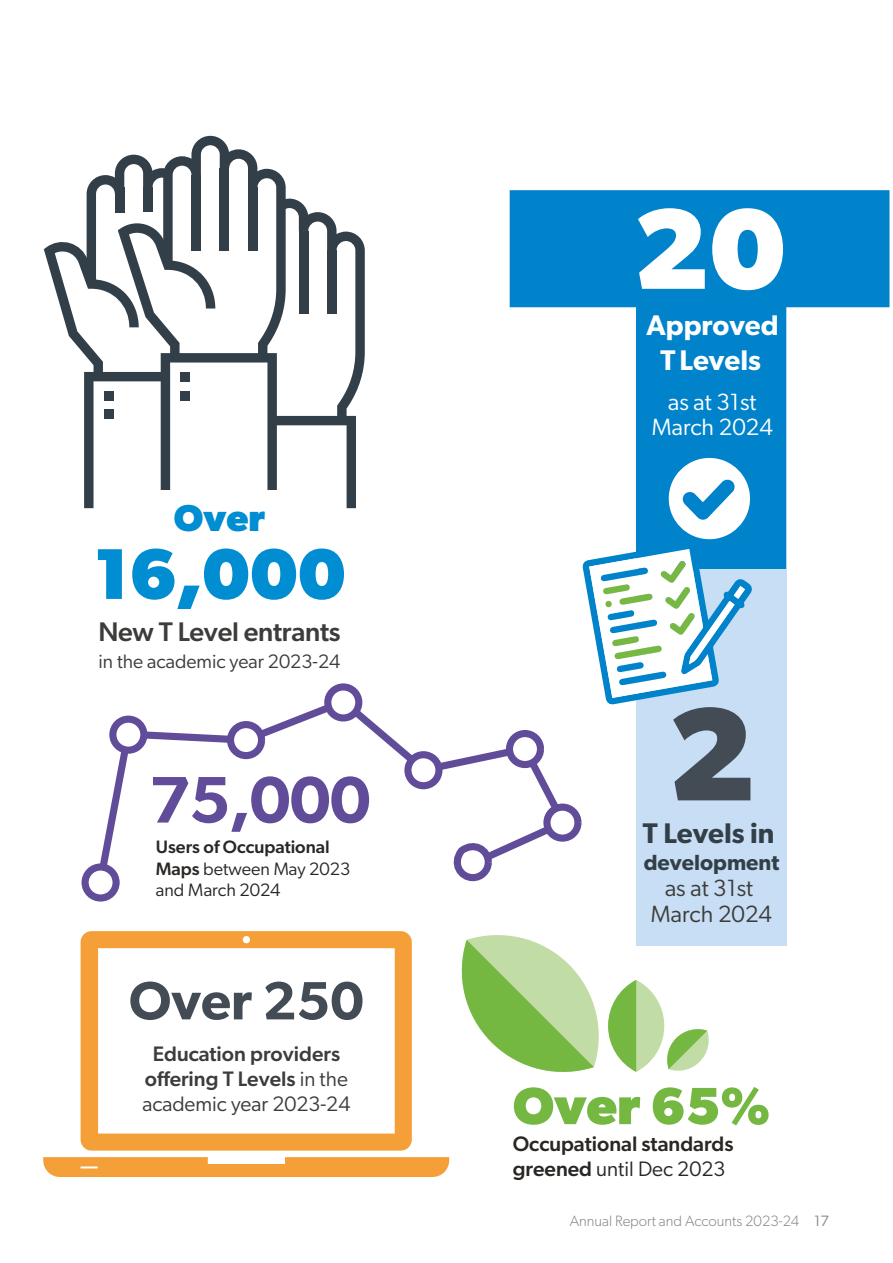
<style>
.page{position:relative;width:893px;height:1263px;background:#fff}
.page>*{position:absolute;margin:0;border:0;box-sizing:border-box;transform-origin:0 0}
.t1{font:133.2px "Gibson Bold 2";color:#434c55}
.t2{font:115.2px "Gibson Bold 2";color:#fff}
.t3{font:72px "Gibson Bold 2";color:#008dd1}
.t4{font:66px "Gibson Semi Bold 3";color:#614c9a}
.t5{font:54px "Gibson Semi Bold 3";color:#434c55}
.t6{font:52.5px "Gibson Bold 2";color:#74b842}
.t7{font:37.5px "Gibson Bold 2";color:#008dd1}
.t8{font:28.5px/35px "Gibson Semi Bold 3";color:#fff;text-align:center}
.t9{font:28.5px "Gibson Semi Bold 3";color:#333f48}
.t10{font:27px "Gibson Medium 3";letter-spacing:-.01em;color:#3c3c3b}
.t11{font:23.55px/25.8px "Gibson Book 3";color:#3c3c3b;text-align:center}
.t12{font:23.55px/24.6px "Gibson Book 3";color:#fff;text-align:center}
.t13{font:22.05px "Gibson Semi Bold 3";color:#333f48}
.t14{font:21px/25.2px "Gibson Medium 3";color:#3c3c3b;text-align:center}
.t15{font:21px/25.2px "Gibson Medium 3";color:#292623}
.t16{font:19.5px "Gibson Book 3";color:#3c3c3b}
.t17{font:18px/21.6px "Gibson Book 3";color:#292623}
.t18{font:300 15px "Gibson";color:#878787}
.s1{font-family:"Gibson Medium 3"}
.s2{font-family:"Gibson Book 3"}
.s3{font-weight:400}
</style>
<div class="page">
<svg style="left:510px;top:190px;width:379px;height:379px;fill:#0083ca"></svg>
<div style="left:669px;top:458px;width:81px;height:81px;background:#fff;border-radius:50%"></div>
<svg style="left:682px;top:479px;width:53px;height:41px"></svg>
<div style="left:636px;top:569px;width:150px;height:377px;background:#c8def4"></div>
<svg style="left:582px;top:542px;width:171px;height:163px"></svg>
<div style="left:605px;top:601px;width:7px;height:6px;background:#76b843;border-radius:3px"></div>
<svg style="left:44px;top:136px;width:321px;height:372px"></svg>
<div style="left:104px;top:391px;width:9px;height:9px;background:#333f48"></div>
<div style="left:180px;top:372px;width:10px;height:9px;background:#333f48"></div>
<div style="left:104px;top:410px;width:9px;height:9px;background:#333f48"></div>
<div style="left:180px;top:391px;width:10px;height:9px;background:#333f48"></div>
<div style="left:115px;top:187px;width:9px;height:26px;background:#333f48"></div>
<div style="left:143px;top:187px;width:10px;height:24px;background:#333f48"></div>
<svg style="left:43px;top:1157px;width:406px;height:20px"></svg>
<svg style="left:81px;top:931px;width:331px;height:219px"></svg>
<div style="left:608px;top:980px;width:56px;height:92px;background:#c2dca6;border-radius:50%"></div>
<svg style="left:461px;top:935px;width:175px;height:137px"></svg>
<svg style="left:667px;top:1029px;width:42px;height:42px"></svg>
<svg style="left:93px;top:694px;width:479px;height:196px"></svg>
<svg style="left:85px;top:867px;width:31px;height:31px"></svg>
<div style="left:82px;top:863px;width:38px;height:38px;border:7px solid #614c9a;border-radius:50%"></div>
<svg style="left:113px;top:719px;width:31px;height:31px"></svg>
<div style="left:109px;top:716px;width:38px;height:38px;border:7px solid #614c9a;border-radius:50%"></div>
<svg style="left:227px;top:721px;width:38px;height:38px"></svg>
<svg style="left:328px;top:687px;width:31px;height:31px"></svg>
<div style="left:324px;top:683px;width:38px;height:38px;border:7px solid #614c9a;border-radius:50%"></div>
<svg style="left:408px;top:755px;width:31px;height:31px"></svg>
<svg style="left:452px;top:841px;width:43px;height:44px"></svg>
<svg style="left:506px;top:730px;width:38px;height:38px"></svg>
<svg style="left:543px;top:803px;width:38px;height:39px"></svg>
<div style="left:404px;top:751px;width:38px;height:38px;border:7px solid #614c9a;border-radius:50%"></div>
<p class="t7" style="left:174px;top:495px;width:93px">Over</p>
<p class="t3" style="left:93px;top:531px;width:254px">16,000</p>
<p class="t10" style="left:98px;top:615px;width:244px">New T Level entrants</p>
<p class="t16" style="left:99px;top:649px;width:243px">in the academic year 2023-24</p>
<p class="t4" style="left:149px;top:760px;width:223px">75,000</p>
<p class="t17" style="left:156px;top:836px;width:196px"><span class="s1">Users of Occupational<br>Maps</span> between May 2023 and March 2024</p>
<p class="t5" style="left:129px;top:968px;width:237px">Over 250</p>
<p class="t14" style="left:142px;top:1040px;width:209px">Education providers offering T Levels <span class="s2">in the academic year 2023-24</span></p>
<p class="t2" style="left:633px;top:180px;width:155px">20</p>
<p class="t8" style="left:646px;top:307px;width:134px">Approved<br>T Levels</p>
<p class="t12" style="left:652px;top:389px;width:123px">as at 31st<br>March 2024</p>
<p class="t1" style="left:667px;top:675px;width:90px">2</p>
<p class="t9" style="left:643px;top:817px;width:133px">T Levels in</p>
<p class="t13" style="left:644px;top:849px;width:137px">development</p>
<p class="t11" style="left:651px;top:874px;width:123px">as at 31st<br>March 2024</p>
<p class="t6" style="left:513px;top:1075px;width:259px">Over 65%</p>
<p class="t15" style="left:513px;top:1130px;width:222px">Occupational standards greened <span class="s2">until Dec 2023</span></p>
<p class="t18" style="left:570px;top:1212px;width:261px">Annual Report and Accounts 2023-24 <span class="s3">17</span></p>
</div>
